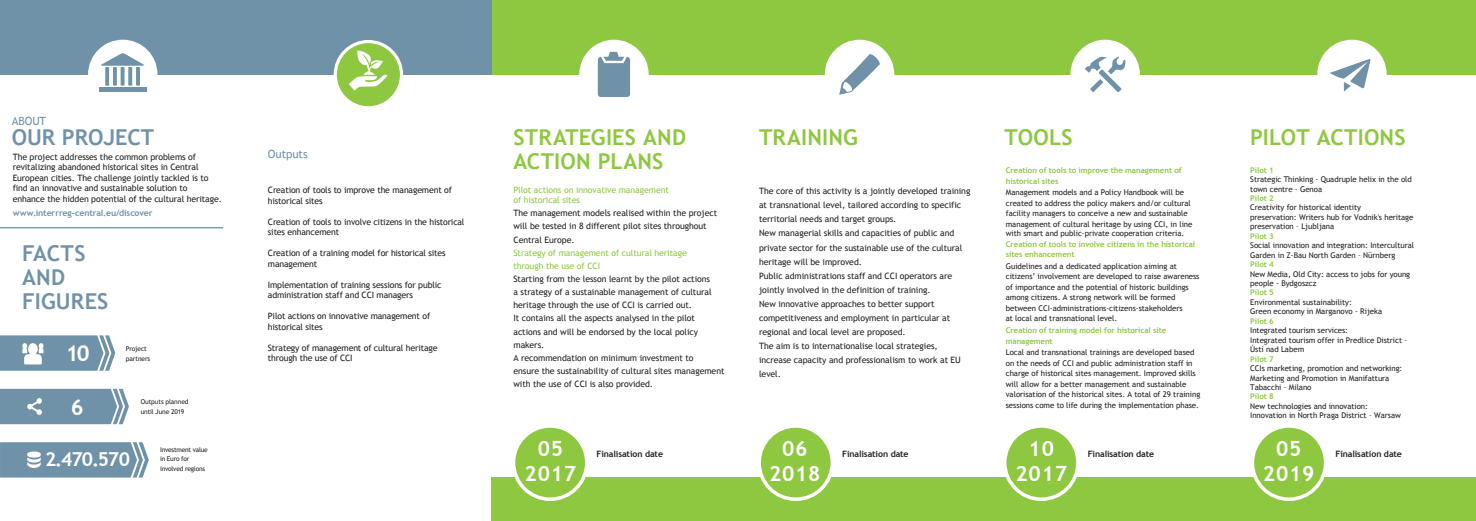
<style>
.page{position:relative;width:1476px;height:521px;background:#fff}
.page>*{position:absolute;margin:0;border:0;box-sizing:border-box;transform-origin:0 0}
.t1{font:700 21.88px/23.6px "Trebuchet MS";letter-spacing:.01em;color:#8ec740}
.t2{font:700 21.88px/23.6px "Trebuchet MS";color:#7092a8}
.t3{font:700 21.88px "Trebuchet MS";color:#fff}
.t4{font:700 21px/25.2px "Trebuchet MS";letter-spacing:.035em;color:#fff;text-align:center}
.t5{font:700 19.25px "Trebuchet MS";letter-spacing:-.055em;color:#fff}
.t6{font:11.38px "Trebuchet MS";letter-spacing:-.01em;color:#7092a8}
.t7{font:8.75px/14px "Trebuchet MS";letter-spacing:-.005em;color:#231f20}
.t8{font:8.75px/10.5px "Trebuchet MS";letter-spacing:-.005em;color:#8ec740}
.t9{font:700 8.75px "Trebuchet MS";letter-spacing:-.01em;color:#231f20}
.t10{font:700 8.75px "Trebuchet MS";letter-spacing:-.01em;color:#7092a8}
.t11{font:7.88px/10.5px "Trebuchet MS";letter-spacing:-.005em;color:#231f20}
.t12{font:700 7.88px/10.5px "Trebuchet MS";letter-spacing:-.005em;color:#8ec740}
.t13{font:6.65px/9.7px "Trebuchet MS";letter-spacing:-.015em;color:#231f20}
.t14{font:6.56px/9.6px "Trebuchet MS";letter-spacing:-.025em;color:#231f20}
</style>
<div class="page">
<div style="left:491px;top:0;width:985px;height:74px;background:#8ec740"></div>
<div style="left:0;top:0;width:491px;height:74px;background:#7092a8"></div>
<div style="left:491px;top:477px;width:985px;height:44px;background:#8ec740"></div>
<div style="left:335px;top:42px;width:66px;height:66px;background:#8ec740;border-radius:50%"></div>
<div style="left:334px;top:40px;width:69px;height:69px;border:3px solid #fff;border-radius:50%"></div>
<svg style="left:349px;top:50px;width:38px;height:41px"></svg>
<hr style="left:0;top:227px;width:223px;height:1px;background:#7092a8">
<svg style="left:0;top:389px;width:129px;height:35px;background:#7a9aae"></svg>
<svg style="left:0;top:442px;width:149px;height:35px;background:#7b9baf"></svg>
<div style="left:513px;top:426px;width:74px;height:73px;background:#8ec740;border-radius:50%"></div>
<div style="left:512px;top:424px;width:76px;height:77px;border:4px solid #fff;border-radius:50%"></div>
<div style="left:759px;top:426px;width:73px;height:73px;background:#8ec740;border-radius:50%"></div>
<div style="left:757px;top:424px;width:77px;height:77px;border:4px solid #fff;border-radius:50%"></div>
<div style="left:1005px;top:426px;width:73px;height:73px;background:#8ec740;border-radius:50%"></div>
<div style="left:1003px;top:424px;width:77px;height:77px;border:4px solid #fff;border-radius:50%"></div>
<div style="left:1252px;top:426px;width:73px;height:73px;background:#8ec740;border-radius:50%"></div>
<div style="left:1250px;top:424px;width:77px;height:77px;border:4px solid #fff;border-radius:50%"></div>
<div style="left:825px;top:40px;width:69px;height:69px;background:#fff;border-radius:50%"></div>
<svg style="left:839px;top:54px;width:41px;height:41px"></svg>
<div style="left:1070px;top:40px;width:70px;height:69px;background:#fff;border-radius:50%"></div>
<svg style="left:1085px;top:57px;width:40px;height:35px"></svg>
<div style="left:1317px;top:40px;width:69px;height:69px;background:#fff;border-radius:50%"></div>
<svg style="left:1330px;top:58px;width:40px;height:33px"></svg>
<div style="left:579px;top:40px;width:70px;height:69px;background:#fff;border-radius:50%"></div>
<svg style="left:598px;top:52px;width:32px;height:45px"></svg>
<div style="left:88px;top:40px;width:69px;height:69px;background:#fff;border-radius:50%"></div>
<svg style="left:0;top:335px;width:115px;height:36px;background:#86a3b5"></svg>
<div style="left:99px;top:87px;width:48px;height:5px;background:#7092a8"></div>
<svg style="left:101px;top:53px;width:43px;height:33px"></svg>
<h3 class="t6" style="left:12px;top:114px;width:36px">ABOUT</h3>
<h1 class="t2" style="left:12px;top:125px;width:144px">OUR PROJECT</h1>
<h1 class="t1" style="left:513px;top:125px;width:174px">STRATEGIES AND<br>ACTION PLANS</h1>
<h1 class="t1" style="left:759px;top:125px;width:100px">TRAINING</h1>
<h1 class="t1" style="left:1004px;top:125px;width:70px">TOOLS</h1>
<h1 class="t1" style="left:1250px;top:125px;width:157px">PILOT ACTIONS</h1>
<h3 class="t6" style="left:268px;top:147px;width:41px">Outputs</h3>
<p class="t7" style="left:268px;top:185px;width:186px;line-height:10.5px">Creation of tools to improve the management of historical sites</p>
<p class="t7" style="left:268px;top:216px;width:198px;line-height:10.5px">Creation of tools to involve citizens in the historical sites enhancement</p>
<p class="t7" style="left:268px;top:248px;width:179px;line-height:10.5px">Creation of a training model for historical sites management</p>
<p class="t7" style="left:268px;top:279px;width:175px;line-height:10.5px">Implementation of training sessions for public administration staff and CCI managers</p>
<p class="t7" style="left:268px;top:311px;width:164px;line-height:10.5px">Pilot actions on innovative management of historical sites</p>
<p class="t7" style="left:268px;top:342px;width:171px;line-height:10.5px">Strategy of management of cultural heritage through the use of CCI</p>
<p class="t7" style="left:13px;top:151px;width:211px;line-height:10.5px">The project addresses the common problems of revitalizing abandoned historical sites in Central European cities. The challenge jointly tackled is to find an innovative and sustainable solution to<br>enhance the hidden potential of the cultural heritage.</p>
<p class="t10" style="left:13px;top:208px;width:141px">www.interrreg-central.eu/discover</p>
<p class="t12" style="left:1250px;top:165px;width:25px">Pilot 1</p>
<p class="t11" style="left:1250px;top:174px;width:163px;line-height:9.5px">Strategic Thinking - Quadruple helix in the old town centre - Genoa</p>
<p class="t12" style="left:1250px;top:193px;width:25px">Pilot 2</p>
<p class="t11" style="left:1250px;top:203px;width:165px;line-height:9.5px">Creativity for historical identity<br>preservation: Writers hub for Vodnik's heritage preservation – Ljubljana</p>
<p class="t12" style="left:1250px;top:231px;width:25px">Pilot 3</p>
<p class="t11" style="left:1250px;top:241px;width:165px;line-height:9.5px">Social innovation and integration: Intercultural<br>Garden in Z-Bau North Garden – Nürnberg</p>
<p class="t12" style="left:1250px;top:259px;width:25px">Pilot 4</p>
<p class="t11" style="left:1250px;top:269px;width:161px;line-height:9.5px">New Media, Old City: access to jobs for young people - Bydgoszcz</p>
<p class="t12" style="left:1250px;top:287px;width:25px">Pilot 5</p>
<p class="t11" style="left:1250px;top:297px;width:133px;line-height:9.5px">Environmental sustainability:<br>Green economy in Marganovo - Rijeka</p>
<p class="t12" style="left:1250px;top:316px;width:25px">Pilot 6</p>
<p class="t11" style="left:1250px;top:326px;width:159px;line-height:9.5px">Integrated tourism services:<br>Integrated tourism offer in Predlice District –<br>Ústí nad Labem</p>
<p class="t12" style="left:1250px;top:354px;width:25px">Pilot 7</p>
<p class="t11" style="left:1250px;top:363px;width:154px;line-height:9.5px">CCIs marketing, promotion and networking:<br>Marketing and Promotion in Manifattura<br>Tabacchi – Milano</p>
<p class="t12" style="left:1250px;top:391px;width:25px">Pilot 8</p>
<p class="t11" style="left:1250px;top:401px;width:152px;line-height:9.5px">New technologies and innovation:<br>Innovation in North Praga District – Warsaw</p>
<p class="t12" style="left:1006px;top:165px;width:177px">Creation of tools to improve the management of historical sites</p>
<p class="t11" style="left:1006px;top:187px;width:188px">Management models and a Policy Handbook will be created to address the policy makers and/or cultural facility managers to conceive a new and sustainable management of cultural heritage by using CCI, in line</p>
<p class="t11" style="left:1006px;top:228px;width:180px">with smart and public-private cooperation criteria.</p>
<p class="t12" style="left:1006px;top:239px;width:191px">Creation of tools to involve citizens in the historical sites enhancement</p>
<p class="t11" style="left:1006px;top:261px;width:195px">Guidelines and a dedicated application aiming at citizens’ involvement are developed to raise awareness of importance and the potential of historic buildings among citizens. A strong network will be formed between CCI-administrations-citizens-stakeholders<br>at local and transnational level.</p>
<p class="t12" style="left:1006px;top:324px;width:162px;line-height:11.4px">Creation of training model for historical site management</p>
<p class="t11" style="left:1006px;top:347px;width:196px">Local and transnational trainings are developed based on the needs of CCI and public administration staff in charge of historical sites management. Improved skills will allow for a better management and sustainable valorisation of the historical sites. A total of 29 training sessions come to life during the implementation phase.</p>
<p class="t8" style="left:513px;top:184px;width:157px">Pilot actions on innovative management of historical sites</p>
<p class="t7" style="left:513px;top:207px;width:205px;line-height:13.1px">The management models realised within the project will be tested in 8 different pilot sites throughout<br>Central Europe.</p>
<p class="t8" style="left:513px;top:246px;width:175px;line-height:13.1px">Strategy of management of cultural heritage through the use of CCI</p>
<p class="t7" style="left:513px;top:272px;width:213px;line-height:13.1px">Starting from the lesson learnt by the pilot actions<br>a strategy of a sustainable management of cultural heritage through the use of CCI is carried out.<br>It contains all the aspects analysed in the pilot actions and will be endorsed by the local policy makers.<br>A recommendation on minimum investment to<br>ensure the sustainability of cultural sites management with the use of CCI is also provided.</p>
<p class="t7" style="left:759px;top:184px;width:213px">The core of this activity is a jointly developed training at transnational level, tailored according to specific territorial needs and target groups.<br>New managerial skills and capacities of public and private sector for the sustainable use of the cultural heritage will be improved.<br>Public administrations staff and CCI operators are jointly involved in the definition of training.<br>New innovative approaches to better support competitiveness and employment in particular at regional and local level are proposed.<br>The aim is to internationalise local strategies, increase capacity and professionalism to work at EU level.</p>
<h1 class="t2" style="left:22px;top:242px;width:88px">FACTS<br>AND<br>FIGURES</h1>
<h1 class="t3" style="left:66px;top:340px;width:25px">10</h1>
<h1 class="t3" style="left:71px;top:393px;width:14px">6</h1>
<h3 class="t5" style="left:45px;top:447px;width:87px">2.470.570</h3>
<h2 class="t4" style="left:525px;top:436px;width:53px">05<br>2017</h2>
<h2 class="t4" style="left:769px;top:436px;width:53px">06<br>2018</h2>
<h2 class="t4" style="left:1015px;top:436px;width:53px">10<br>2017</h2>
<h2 class="t4" style="left:1263px;top:436px;width:53px">05<br>2019</h2>
<p class="t13" style="left:126px;top:344px;width:26px">Project partners</p>
<p class="t13" style="left:141px;top:397px;width:49px">Outputs planned until June 2019</p>
<p class="t14" style="left:160px;top:445px;width:49px">Investment value in Euro for involved regions</p>
<p class="t9" style="left:597px;top:448px;width:68px">Finalisation date</p>
<p class="t9" style="left:842px;top:448px;width:68px">Finalisation date</p>
<p class="t9" style="left:1088px;top:448px;width:68px">Finalisation date</p>
<p class="t9" style="left:1335px;top:448px;width:68px">Finalisation date</p>
</div>
